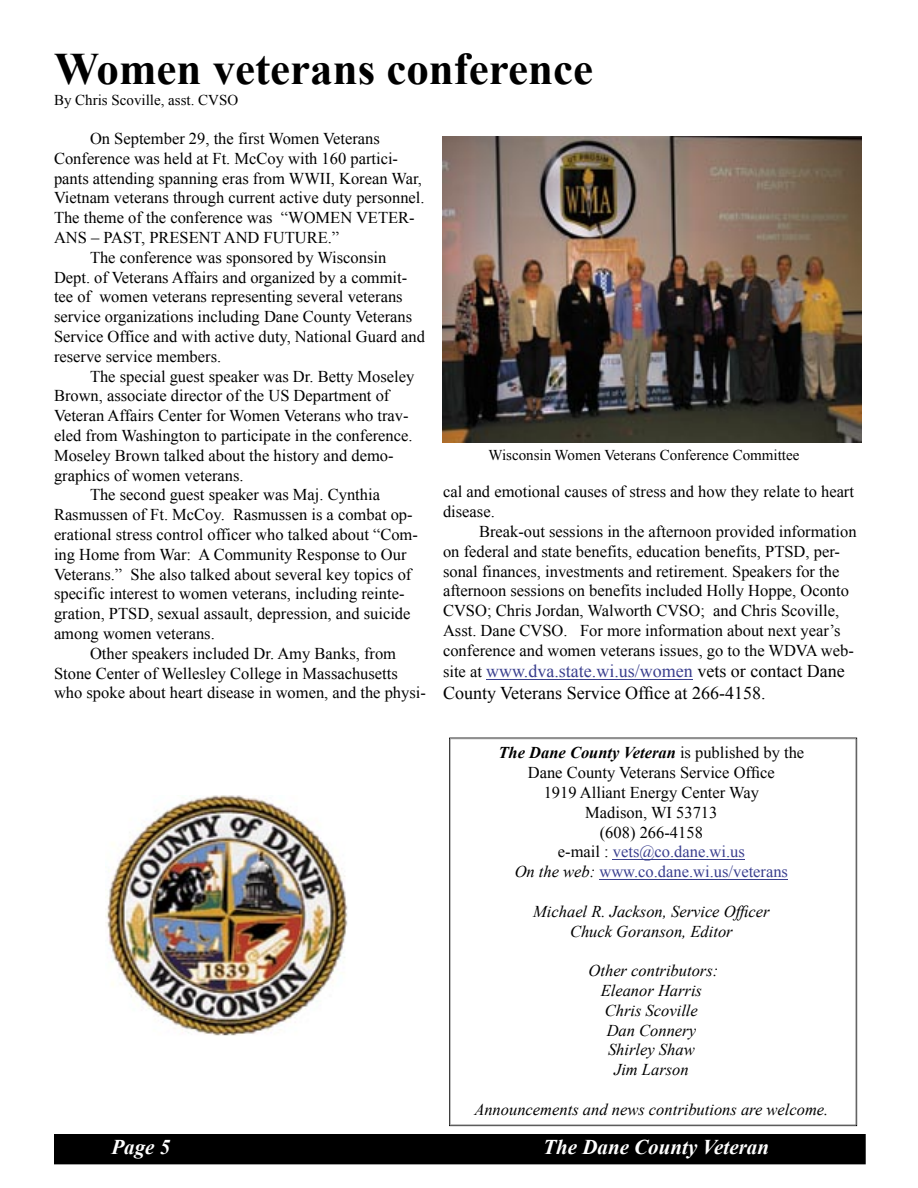
<style>
.page{position:relative;width:918px;height:1188px;background:#fff}
.page>*{position:absolute;margin:0;border:0;box-sizing:border-box;transform-origin:0 0}
.t1{font:700 45px "Times New Roman";color:#000}
.t2{font:italic 700 21px "Times New Roman";color:#fff}
.t3{font:18px/21.6px "Times New Roman";color:#000}
.t4{font:16.5px/19.8px "Times New Roman";color:#000}
.t5{font:italic 16.5px/19.8px "Times New Roman";color:#000;text-align:center}
.t6{font:15px "Times New Roman";color:#000}
.s1{font-size:16.5px}
.s2{color:#3a3f8e}
.s3{font-weight:700;font-style:italic}
.s4{font-style:italic}
</style>
<div class="page">
<div style="left:54px;top:1134px;width:812px;height:30px;background:#000"></div>
<svg style="left:450px;top:739px;width:406px;height:386px"></svg>
<img style="left:443px;top:136px;width:419px;height:307px">
<hr style="left:613px;top:859px;width:132px;height:1px;background:#3a3f8e">
<hr style="left:599px;top:879px;width:189px;height:1px;background:#3a3f8e">
<hr style="left:486px;top:679px;width:207px;height:1px;background:#3a3f8e">
<img style="left:106px;top:795px;width:242px;height:241px">
<h1 class="t1" style="left:54px;top:38px;width:541px">Women veterans conference</h1>
<p class="t6" style="left:54px;top:90px;width:186px">By Chris Scoville, asst. CVSO</p>
<p class="t4" style="left:90px;top:128px;width:291px">On September 29, the first Women Veterans</p>
<p class="t4" style="left:54px;top:148px;width:346px">Conference was held at Ft. McCoy with 160 partici-</p>
<p class="t4" style="left:54px;top:168px;width:370px">pants attending spanning eras from WWII, Korean War,</p>
<p class="t4" style="left:54px;top:188px;width:372px">Vietnam veterans through current active duty personnel.</p>
<p class="t4" style="left:54px;top:208px;width:362px">The theme of the conference was “WOMEN VETER-</p>
<p class="t4" style="left:54px;top:227px;width:287px">ANS – PAST, PRESENT AND FUTURE.”</p>
<p class="t4" style="left:90px;top:247px;width:298px">The conference was sponsored by Wisconsin</p>
<p class="t4" style="left:54px;top:267px;width:355px">Dept. of Veterans Affairs and organized by a commit-</p>
<p class="t4" style="left:54px;top:287px;width:350px">tee of women veterans representing several veterans</p>
<p class="t4" style="left:54px;top:307px;width:360px">service organizations including Dane County Veterans</p>
<p class="t4" style="left:54px;top:326px;width:373px">Service Office and with active duty, National Guard and</p>
<p class="t4" style="left:54px;top:346px;width:169px">reserve service members.</p>
<p class="t4" style="left:90px;top:366px;width:326px">The special guest speaker was Dr. Betty Moseley</p>
<p class="t4" style="left:54px;top:386px;width:337px">Brown, associate director of the US Department of</p>
<p class="t4" style="left:54px;top:406px;width:356px">Veteran Affairs Center for Women Veterans who trav-</p>
<p class="t4" style="left:54px;top:425px;width:360px">eled from Washington to participate in the conference.</p>
<p class="t4" style="left:54px;top:445px;width:341px">Moseley Brown talked about the history and demo-</p>
<p class="t4" style="left:54px;top:465px;width:191px">graphics of women veterans.</p>
<p class="t4" style="left:90px;top:485px;width:292px">The second guest speaker was Maj. Cynthia</p>
<p class="t4" style="left:54px;top:505px;width:360px">Rasmussen of Ft. McCoy. Rasmussen is a combat op-</p>
<p class="t4" style="left:54px;top:524px;width:365px">erational stress control officer who talked about “Com-</p>
<p class="t4" style="left:54px;top:544px;width:354px">ing Home from War: A Community Response to Our</p>
<p class="t4" style="left:54px;top:564px;width:359px">Veterans.” She also talked about several key topics of</p>
<p class="t4" style="left:54px;top:584px;width:352px">specific interest to women veterans, including reinte-</p>
<p class="t4" style="left:54px;top:604px;width:358px">gration, PTSD, sexual assault, depression, and suicide</p>
<p class="t4" style="left:54px;top:623px;width:162px">among women veterans.</p>
<p class="t4" style="left:90px;top:643px;width:308px">Other speakers included Dr. Amy Banks, from</p>
<p class="t4" style="left:54px;top:663px;width:345px">Stone Center of Wellesley College in Massachusetts</p>
<p class="t4" style="left:54px;top:683px;width:373px">who spoke about heart disease in women, and the physi-</p>
<p class="t6" style="left:488px;top:444px;width:312px">Wisconsin Women Veterans Conference Committee</p>
<p class="t4" style="left:443px;top:482px;width:413px">cal and emotional causes of stress and how they relate to heart disease.</p>
<p class="t4" style="left:443px;top:521px;width:415px;text-indent:36px">Break-out sessions in the afternoon provided information on federal and state benefits, education benefits, PTSD, per&shy;sonal finances, investments and retirement. Speakers for the afternoon sessions on benefits included Holly Hoppe, Oconto CVSO; Chris Jordan, Walworth CVSO; and Chris Scoville, Asst. Dane CVSO. For more information about next year’s conference and women veterans issues, go to the WDVA web-</p>
<p class="t3" style="left:443px;top:660px;width:403px"><span class="s1">site at</span> <span class="s2">www.dva.state.wi.us/women</span> vets or contact Dane<br>County Veterans Service Office at 266-4158.</p>
<p class="t4" style="left:499px;top:743px;width:307px;text-align:center"><span class="s3">The Dane County Veteran</span> is published by the<br>Dane County Veterans Service Office<br>1919 Alliant Energy Center Way<br>Madison, WI 53713<br>(608) 266-4158<br>e-mail : <span class="s2">vets@co.dane.wi.us<br></span><span class="s4">On the web:</span> <span class="s2">www.co.dane.wi.us/veterans</span></p>
<p class="t5" style="left:533px;top:901px;width:238px">Michael R. Jackson, Service Officer<br>Chuck Goranson, Editor</p>
<p class="t5" style="left:589px;top:960px;width:131px">Other contributors:<br>Eleanor Harris<br>Chris Scoville<br>Dan Connery<br>Shirley Shaw<br>Jim Larson</p>
<p class="t5" style="left:474px;top:1099px;width:356px">Announcements and news contributions are welcome.</p>
<p class="t2" style="left:111px;top:1133px;width:60px">Page 5</p>
<p class="t2" style="left:543px;top:1133px;width:227px">The Dane County Veteran</p>
</div>
